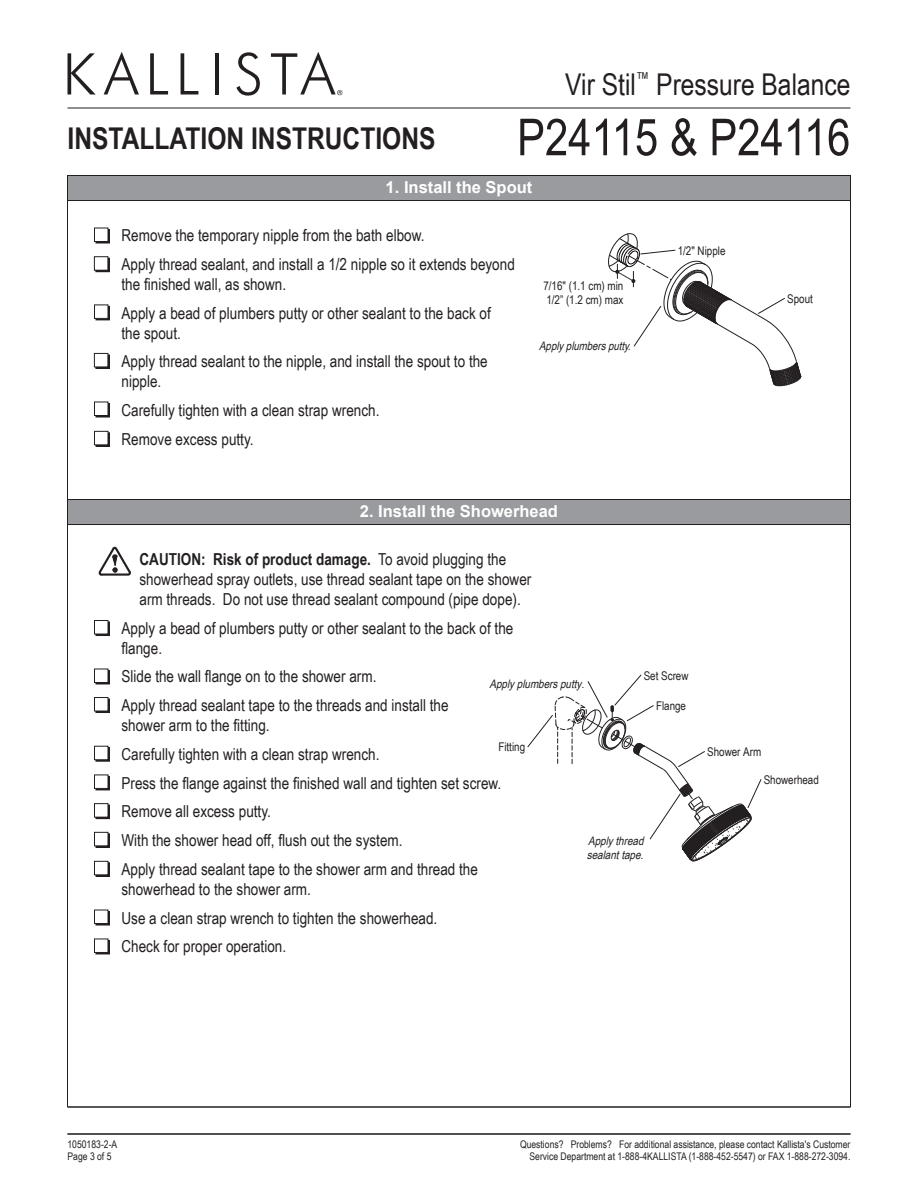
<style>
.page{position:relative;width:918px;height:1188px;background:#fff}
.page>*{position:absolute;margin:0;border:0;box-sizing:border-box;transform-origin:0 0}
.t1{font:51px "Arial Narrow";color:#231f20}
.t2{font:700 30px "Arial Narrow";color:#231f20}
.t3{font:30px "Arial Narrow";color:#231f20}
.t4{font:16.5px/28.8px "Arial Narrow";color:#231f20}
.t5{font:700 16.5px "Arial";color:#fff}
.t6{font:12px/14.4px "Arial Narrow";color:#231f20}
.t7{font:italic 11.7px/14.1px "Arial Narrow";color:#231f20}
.t8{font:10.5px/12.6px "Arial Narrow";color:#231f20}
.s1{font-weight:700}
</style>
<div class="page">
<div style="left:68px;top:500px;width:782px;height:25px;background:#999b9e"></div>
<div style="left:67px;top:499px;width:784px;height:26px;border:1px solid #231f20"></div>
<hr style="left:68px;top:1133px;width:782px;height:2px;background:#231f20">
<div style="left:96px;top:622px;width:14px;height:14px;border:1px solid #231f20"></div>
<div style="left:94px;top:621px;width:14px;height:13px;background:#fff"></div>
<div style="left:94px;top:620px;width:14px;height:14px;border:1px solid #231f20"></div>
<div style="left:96px;top:670px;width:14px;height:14px;border:1px solid #231f20"></div>
<div style="left:94px;top:669px;width:14px;height:14px;background:#fff"></div>
<div style="left:94px;top:669px;width:14px;height:14px;border:1px solid #231f20"></div>
<div style="left:96px;top:699px;width:14px;height:14px;border:1px solid #231f20"></div>
<div style="left:94px;top:698px;width:14px;height:13px;background:#fff"></div>
<div style="left:94px;top:697px;width:14px;height:14px;border:1px solid #231f20"></div>
<div style="left:96px;top:747px;width:14px;height:15px;border:1px solid #231f20"></div>
<div style="left:94px;top:746px;width:14px;height:14px;background:#fff"></div>
<div style="left:94px;top:746px;width:14px;height:14px;border:1px solid #231f20"></div>
<div style="left:96px;top:776px;width:14px;height:14px;border:1px solid #231f20"></div>
<div style="left:94px;top:775px;width:14px;height:13px;background:#fff"></div>
<div style="left:94px;top:775px;width:14px;height:14px;border:1px solid #231f20"></div>
<svg style="left:98px;top:546px;width:33px;height:30px"></svg>
<div style="left:96px;top:805px;width:14px;height:14px;border:1px solid #231f20"></div>
<div style="left:94px;top:804px;width:14px;height:13px;background:#fff"></div>
<div style="left:94px;top:803px;width:14px;height:15px;border:1px solid #231f20"></div>
<div style="left:96px;top:833px;width:14px;height:15px;border:1px solid #231f20"></div>
<div style="left:94px;top:832px;width:14px;height:14px;background:#fff"></div>
<div style="left:94px;top:832px;width:14px;height:14px;border:1px solid #231f20"></div>
<div style="left:96px;top:862px;width:14px;height:15px;border:1px solid #231f20"></div>
<div style="left:94px;top:861px;width:14px;height:14px;background:#fff"></div>
<div style="left:94px;top:861px;width:14px;height:14px;border:1px solid #231f20"></div>
<div style="left:96px;top:911px;width:14px;height:14px;border:1px solid #231f20"></div>
<div style="left:94px;top:910px;width:14px;height:14px;background:#fff"></div>
<div style="left:94px;top:910px;width:14px;height:14px;border:1px solid #231f20"></div>
<div style="left:96px;top:229px;width:14px;height:14px;border:1px solid #231f20"></div>
<div style="left:94px;top:228px;width:14px;height:14px;background:#fff"></div>
<div style="left:94px;top:228px;width:14px;height:14px;border:1px solid #231f20"></div>
<div style="left:96px;top:258px;width:14px;height:14px;border:1px solid #231f20"></div>
<div style="left:94px;top:257px;width:14px;height:13px;background:#fff"></div>
<div style="left:94px;top:256px;width:14px;height:15px;border:1px solid #231f20"></div>
<div style="left:96px;top:306px;width:14px;height:14px;border:1px solid #231f20"></div>
<div style="left:94px;top:305px;width:14px;height:13px;background:#fff"></div>
<div style="left:94px;top:305px;width:14px;height:14px;border:1px solid #231f20"></div>
<div style="left:96px;top:355px;width:14px;height:14px;border:1px solid #231f20"></div>
<div style="left:94px;top:353px;width:14px;height:14px;background:#fff"></div>
<div style="left:94px;top:353px;width:14px;height:14px;border:1px solid #231f20"></div>
<div style="left:96px;top:403px;width:14px;height:14px;border:1px solid #231f20"></div>
<div style="left:94px;top:402px;width:14px;height:14px;background:#fff"></div>
<div style="left:94px;top:402px;width:14px;height:14px;border:1px solid #231f20"></div>
<div style="left:96px;top:432px;width:14px;height:15px;border:1px solid #231f20"></div>
<div style="left:94px;top:431px;width:14px;height:14px;background:#fff"></div>
<div style="left:94px;top:431px;width:14px;height:14px;border:1px solid #231f20"></div>
<svg style="left:68px;top:53px;width:27px;height:41px"></svg>
<svg style="left:104px;top:52px;width:35px;height:42px"></svg>
<svg style="left:150px;top:53px;width:18px;height:41px"></svg>
<svg style="left:181px;top:53px;width:17px;height:41px"></svg>
<hr style="left:216px;top:53px;width:3px;height:41px;background:#231f20">
<svg style="left:236px;top:52px;width:24px;height:44px"></svg>
<svg style="left:271px;top:52px;width:71px;height:43px"></svg>
<hr style="left:68px;top:1107px;width:782px;height:1px;background:#231f20">
<hr style="left:850px;top:176px;width:1px;height:931px;background:#231f20">
<hr style="left:67px;top:176px;width:1px;height:931px;background:#231f20">
<div style="left:68px;top:176px;width:782px;height:25px;background:#999b9e"></div>
<div style="left:67px;top:175px;width:784px;height:26px;border:1px solid #231f20"></div>
<div style="left:96px;top:940px;width:14px;height:14px;border:1px solid #231f20"></div>
<div style="left:94px;top:939px;width:14px;height:13px;background:#fff"></div>
<div style="left:94px;top:939px;width:14px;height:14px;border:1px solid #231f20"></div>
<svg style="left:608px;top:233px;width:194px;height:154px"></svg>
<svg style="left:527px;top:675px;width:234px;height:187px"></svg>
<h2 class="t3" style="left:565px;top:62px;width:287px">Vir Stil<sup>™</sup> Pressure Balance</h2>
<h1 class="t1" style="left:517px;top:100px;width:335px">P24115 &amp; P24116</h1>
<h2 class="t2" style="left:68px;top:115px;width:370px">INSTALLATION INSTRUCTIONS</h2>
<p class="t5" style="left:386px;top:177px;width:148px">1. Install the Spout</p>
<p class="t4" style="left:122px;top:220px;width:395px">Remove the temporary nipple from the bath elbow.<br>Apply thread sealant, and install a 1/2 nipple so it extends beyond</p>
<p class="t4" style="left:122px;top:269px;width:371px">the finished wall, as shown.<br>Apply a bead of plumbers putty or other sealant to the back of</p>
<p class="t4" style="left:122px;top:318px;width:368px">the spout.<br>Apply thread sealant to the nipple, and install the spout to the</p>
<p class="t4" style="left:122px;top:366px;width:259px">nipple.<br>Carefully tighten with a clean strap wrench.<br>Remove excess putty.</p>
<p class="t6" style="left:543px;top:278px;width:82px">7/16" (1.1 cm) min<br>1/2” (1.2 cm) max</p>
<p class="t7" style="left:539px;top:339px;width:96px">Applyplumbersputty.</p>
<p class="t5" style="left:360px;top:501px;width:200px">2. Install the Showerhead</p>
<p class="t6" style="left:678px;top:243px;width:49px">1/2" Nipple</p>
<p class="t6" style="left:787px;top:291px;width:27px">Spout</p>
<p class="t4" style="left:140px;top:549px;width:393px;line-height:19.8px"><span class="s1">CAUTION: Risk of product damage.</span> To avoid plugging the showerhead spray outlets, use thread sealant tape on the shower arm threads. Do not use thread sealant compound (pipe dope).</p>
<p class="t4" style="left:122px;top:617px;width:393px;line-height:19.8px">Apply a bead of plumbers putty or other sealant to the back of the flange.</p>
<p class="t4" style="left:122px;top:661px;width:329px">Slide the wall flange on to the shower arm.<br>Apply thread sealant tape to the threads and install the</p>
<p class="t4" style="left:122px;top:710px;width:381px">shower arm to the fitting.<br>Carefully tighten with a clean strap wrench.<br>Press the flange against the finished wall and tighten set screw.<br>Remove all excess putty.<br>With the shower head off, flush out the system.<br>Apply thread sealant tape to the shower arm and thread the</p>
<p class="t4" style="left:122px;top:874px;width:317px">showerhead to the shower arm.<br>Use a clean strap wrench to tighten the showerhead.<br>Check for proper operation.</p>
<p class="t6" style="left:644px;top:668px;width:46px">Set Screw</p>
<p class="t7" style="left:490px;top:676px;width:100px">Applyplumbersputty.</p>
<p class="t6" style="left:656px;top:698px;width:32px">Flange</p>
<p class="t6" style="left:498px;top:739px;width:28px">Fitting</p>
<p class="t7" style="left:587px;top:833px;width:62px">Applythread sealanttape.</p>
<p class="t6" style="left:707px;top:744px;width:56px">Shower Arm</p>
<p class="t6" style="left:764px;top:772px;width:57px">Showerhead</p>
<p class="t8" style="left:68px;top:1137px;width:51px">1050183-2-A<br>Page 3 of 5</p>
<p class="t8" style="left:520px;top:1137px;width:332px;text-align:right">Questions? Problems? For additional assistance, please contact Kallista's Customer<br>Service Department at 1-888-4KALLISTA (1-888-452-5547) or FAX 1-888-272-3094.</p>
</div>
